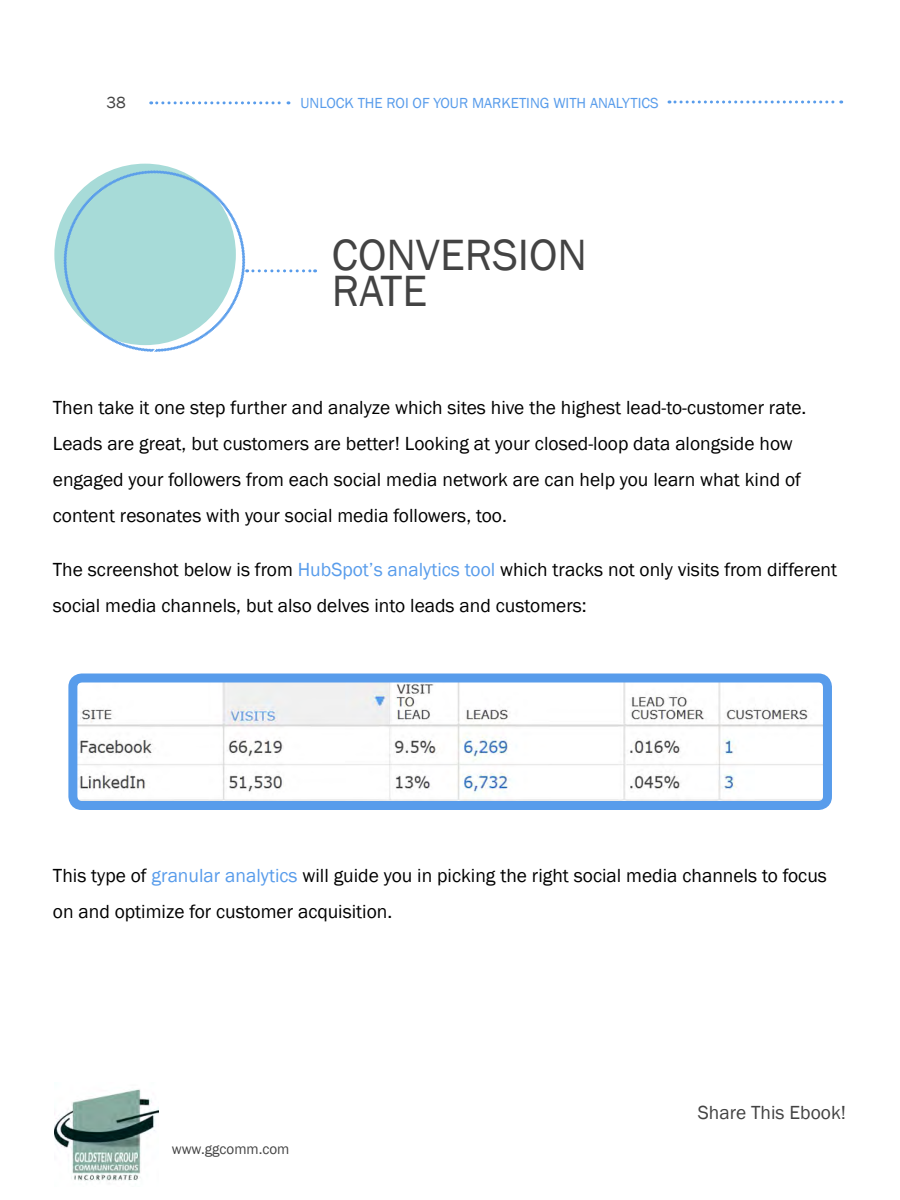
<style>
.page{position:relative;width:900px;height:1200px;background:#fff}
.page>*{position:absolute;margin:0;border:0;box-sizing:border-box;transform-origin:0 0}
.t1{font:45px/36px "Franklin Gothic";color:#434343}
.t2{font:19.5px/36px "Franklin Gothic";color:#000}
.t3{font:19.5px "Franklin Gothic";color:#434343}
.t4{font:16.5px "Franklin Gothic";color:#434343}
.t5{font:15px "Franklin Gothic";color:#589ceb}
.t6{font:15px "Franklin Gothic";color:#434343}
.s1{color:#589ceb}
</style>
<div class="page">
<svg style="left:151px;top:101px;width:138px;height:3px"></svg>
<svg style="left:669px;top:100px;width:173px;height:4px"></svg>
<img style="left:55px;top:1089px;width:103px;height:92px">
<div style="left:54px;top:164px;width:182px;height:181px;background:#a7dbd8;border-radius:50%"></div>
<svg style="left:63px;top:170px;width:253px;height:182px"></svg>
<img style="left:78px;top:684px;width:744px;height:116px">
<div style="left:68px;top:674px;width:764px;height:136px;border:9px solid #589ceb;border-radius:9px"></div>
<p class="t4" style="left:106px;top:92px;width:21px">38</p>
<p class="t5" style="left:300px;top:94px;width:360px">unlock the roi of your marketing with analytics</p>
<h1 class="t1" style="left:332px;top:238px;width:52px">conversion rate</h1>
<p class="t2" style="left:53px;top:390px;width:755px">Then take it one step further and analyze which sites hive the highest lead-to-customer rate.<br>Leads are great, but customers are better! Looking at your closed-loop data alongside how engaged your followers from each social media network are can help you learn what kind of content resonates with your social media followers, too.</p>
<p class="t2" style="left:53px;top:552px;width:786px">The screenshot below is from <span class="s1">H ubSpot’s analytics tool</span> which tracks not only visits from different social media channels, but also delves into leads and customers:</p>
<p class="t2" style="left:53px;top:858px;width:776px">This type of <span class="s1">granular analytics</span> will guide you in picking the right social media channels to focus on and optimize for customer acquisition.</p>
<p class="t6" style="left:172px;top:1139px;width:119px">www.ggcomm.com</p>
<p class="t3" style="left:698px;top:1101px;width:150px">Share This Ebook!</p>
</div>
